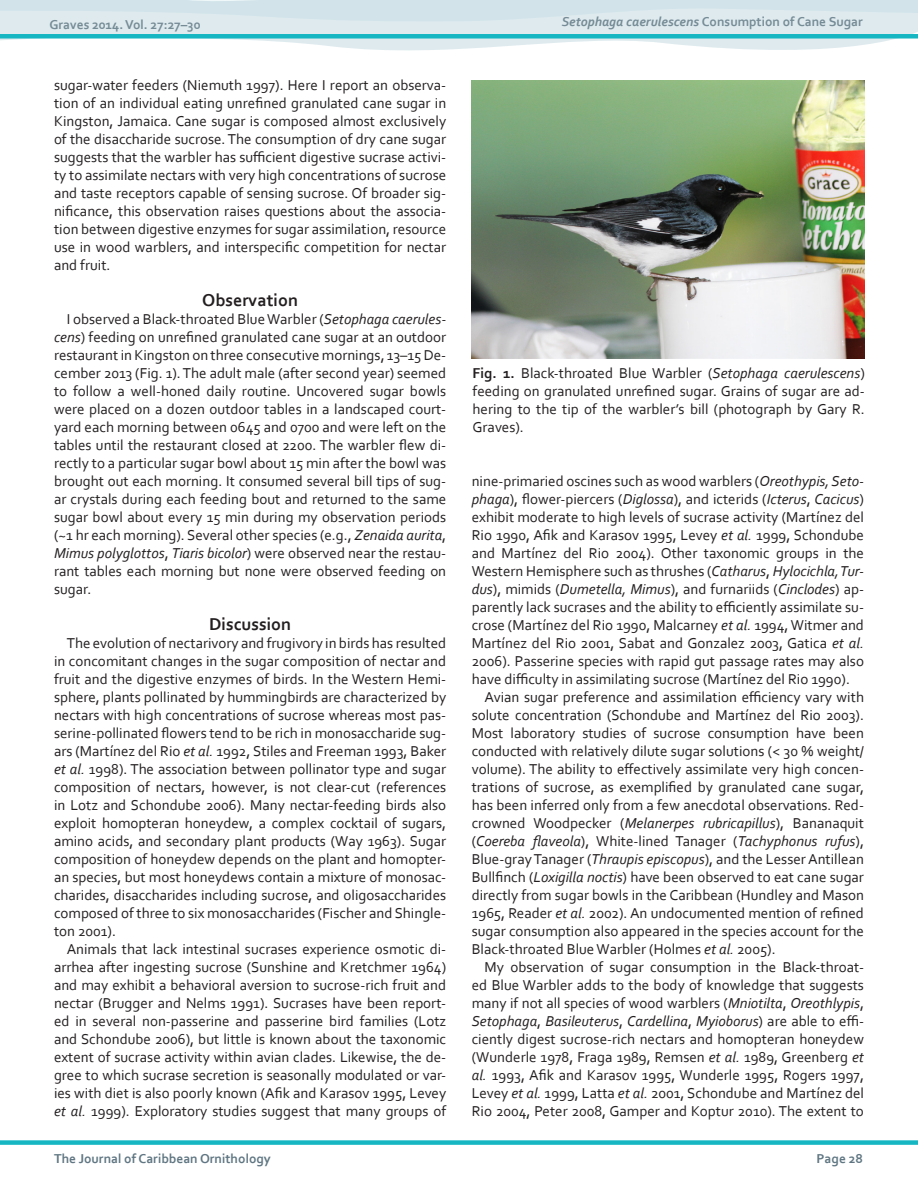
<style>
.page{position:relative;width:918px;height:1188px;background:#fff}
.page>*{position:absolute;margin:0;border:0;box-sizing:border-box;transform-origin:0 0}
.Body_Heading_1{font:700 18px "Corbel";color:#231f20}
.main_body_text{font:15px/18px "Corbel";color:#231f20;text-align:justify}
.Figure_Legend{font:15px/18px "Corbel";color:#231f20;text-align:justify}
.t1{font:700 13.5px "Corbel";color:#758b95}
.B_master_page_number{font:700 13.5px "Corbel";color:#5f7682}
.s1{font-style:italic}
.s2{font-weight:700}
</style>
<div class="page">
<svg style="left:0;top:0;width:918px;height:51px;fill:#deeaee"></svg>
<div style="left:0;top:1140px;width:918px;height:5px;background:#16b7c3"></div>
<img style="left:472px;top:81px;width:393px;height:277px">
<div style="left:0;top:34px;width:918px;height:5px;background:#16b7c3"></div>
<p class="t1" style="left:49px;top:16px;width:153px">Graves 2014. Vol. 27:27–30</p>
<p class="t1" style="left:562px;top:13px;width:303px"><span class="s1">Setophaga caerulescens</span> Consumption of Cane Sugar</p>
<p class="main_body_text" style="left:54px;top:76px;width:394px">sugar-water feeders (Niemuth 1997). Here I report an observa&shy;tion of an individual eating unrefined granulated cane sugar in Kingston, Jamaica. Cane sugar is composed almost exclusively of the disaccharide sucrose. The consumption of dry cane sugar suggests that the warbler has sufficient digestive sucrase activi&shy;ty to assimilate nectars with very high concentrations of sucrose and taste receptors capable of sensing sucrose. Of broader sig&shy;nificance, this observation raises questions about the associa&shy;tion between digestive enzymes for sugar assimilation, resource use in wood warblers, and interspecific competition for nectar and fruit.</p>
<p class="Body_Heading_1" style="left:202px;top:289px;width:97px">Observation</p>
<p class="main_body_text" style="left:54px;top:310px;width:394px;text-indent:13px">I observed a Black-throated Blue Warbler (<span class="s1">Setophaga caerules&shy;cens</span>) feeding on unrefined granulated cane sugar at an outdoor restaurant in Kingston on three consecutive mornings, 13–15 De&shy;cember 2013 (Fig. 1). The adult male (after second year) seemed to follow a well-honed daily routine. Uncovered sugar bowls were placed on a dozen outdoor tables in a landscaped court&shy;yard each morning between 0645 and 0700 and were left on the tables until the restaurant closed at 2200. The warbler flew di&shy;rectly to a particular sugar bowl about 15 min after the bowl was brought out each morning. It consumed several bill tips of sug&shy;ar crystals during each feeding bout and returned to the same sugar bowl about every 15 min during my observation periods (~1 hr each morning). Several other species (e.g., <span class="s1">Zenaida aurita</span>, <span class="s1">Mimus polyglottos</span>, <span class="s1">Tiaris bicolor</span>) were observed near the restau&shy;rant tables each morning but none were observed feeding on sugar.</p>
<p class="Body_Heading_1" style="left:209px;top:613px;width:83px">Discussion</p>
<p class="main_body_text" style="left:54px;top:634px;width:394px;text-indent:13px">The evolution of nectarivory and frugivory in birds has resulted in concomitant changes in the sugar composition of nectar and fruit and the digestive enzymes of birds. In the Western Hemi&shy;sphere, plants pollinated by hummingbirds are characterized by nectars with high concentrations of sucrose whereas most pas&shy;serine-pollinated flowers tend to be rich in monosaccharide sug&shy;ars (Martínez del Rio <span class="s1">et al.</span> 1992, Stiles and Freeman 1993, Baker <span class="s1">et al.</span> 1998). The association between pollinator type and sugar composition of nectars, however, is not clear-cut (references in Lotz and Schondube 2006). Many nectar-feeding birds also exploit homopteran honeydew, a complex cocktail of sugars, amino acids, and secondary plant products (Way 1963). Sugar composition of honeydew depends on the plant and homopter&shy;an species, but most honeydews contain a mixture of monosac&shy;charides, disaccharides including sucrose, and oligosaccharides composed of three to six monosaccharides (Fischer and Shingle&shy;ton 2001).</p>
<p class="main_body_text" style="left:54px;top:940px;width:394px;text-indent:13px">Animals that lack intestinal sucrases experience osmotic di&shy;arrhea after ingesting sucrose (Sunshine and Kretchmer 1964) and may exhibit a behavioral aversion to sucrose-rich fruit and nectar (Brugger and Nelms 1991). Sucrases have been report&shy;ed in several non-passerine and passerine bird families (Lotz and Schondube 2006), but little is known about the taxonomic extent of sucrase activity within avian clades. Likewise, the de&shy;gree to which sucrase secretion is seasonally modulated or var&shy;ies with diet is also poorly known (Afik and Karasov 1995, Levey <span class="s1">et al.</span> 1999). Exploratory studies suggest that many groups of</p>
<p class="Figure_Legend" style="left:473px;top:364px;width:394px"><span class="s2">Fig. 1.</span> Black-throated Blue Warbler (<span class="s1">Setophaga caerulescens</span>) feeding on granulated unrefined sugar. Grains of sugar are ad&shy;hering to the tip of the warbler’s bill (photograph by Gary R.<br>Graves).</p>
<p class="main_body_text" style="left:472px;top:472px;width:394px">nine-primaried oscines such as wood warblers (<span class="s1">Oreothypis, Seto&shy;phaga</span>), flower-piercers (<span class="s1">Diglossa</span>), and icterids (<span class="s1">Icterus</span>, <span class="s1">Cacicus</span>) exhibit moderate to high levels of sucrase activity (Martínez del Rio 1990, Afik and Karasov 1995, Levey <span class="s1">et al.</span> 1999, Schondube and Martínez del Rio 2004). Other taxonomic groups in the Western Hemisphere such as thrushes (<span class="s1">Catharus</span>, <span class="s1">Hylocichla, Tur&shy;dus</span>), mimids (<span class="s1">Dumetella, Mimus</span>), and furnariids (<span class="s1">Cinclodes</span>) ap&shy;parently lack sucrases and the ability to efficiently assimilate su&shy;crose (Martínez del Rio 1990, Malcarney <span class="s1">et al.</span> 1994, Witmer and Martínez del Rio 2001, Sabat and Gonzalez 2003, Gatica <span class="s1">et al.<br></span>2006). Passerine species with rapid gut passage rates may also have difficulty in assimilating sucrose (Martínez del Rio 1990).</p>
<p class="main_body_text" style="left:472px;top:688px;width:394px;text-indent:13px">Avian sugar preference and assimilation efficiency vary with solute concentration (Schondube and Martínez del Rio 2003).<br>Most laboratory studies of sucrose consumption have been conducted with relatively dilute sugar solutions (&lt; 30 % weight/ volume). The ability to effectively assimilate very high concen&shy;trations of sucrose, as exemplified by granulated cane sugar, has been inferred only from a few anecdotal observations. Red&shy;crowned Woodpecker (<span class="s1">Melanerpes rubricapillus</span>), Bananaquit (<span class="s1">Coereba flaveola</span>), White-lined Tanager (<span class="s1">Tachyphonus rufus</span>), Blue-gray Tanager (<span class="s1">Thraupis episcopus</span>), and the Lesser Antillean Bullfinch (<span class="s1">Loxigilla noctis</span>) have been observed to eat cane sugar directly from sugar bowls in the Caribbean (Hundley and Mason 1965, Reader <span class="s1">et al.</span> 2002). An undocumented mention of refined sugar consumption also appeared in the species account for the Black-throated Blue Warbler (Holmes <span class="s1">et al.</span> 2005).</p>
<p class="main_body_text" style="left:472px;top:958px;width:394px;text-indent:13px">My observation of sugar consumption in the Black-throat&shy;ed Blue Warbler adds to the body of knowledge that suggests many if not all species of wood warblers (<span class="s1">Mniotilta</span>, <span class="s1">Oreothlypis</span>, <span class="s1">Setophaga</span>, <span class="s1">Basileuterus</span>, <span class="s1">Cardellina</span>, <span class="s1">Myioborus</span>) are able to effi&shy;ciently digest sucrose-rich nectars and homopteran honeydew (Wunderle 1978, Fraga 1989, Remsen <span class="s1">et al.</span> 1989, Greenberg <span class="s1">et al.</span> 1993, Afik and Karasov 1995, Wunderle 1995, Rogers 1997, Levey <span class="s1">et al.</span> 1999, Latta <span class="s1">et al.</span> 2001, Schondube and Martínez del Rio 2004, Peter 2008, Gamper and Koptur 2010). The extent to</p>
<p class="B_master_page_number" style="left:54px;top:1150px;width:218px">The Journal of Caribbean Ornithology</p>
<p class="B_master_page_number" style="left:817px;top:1150px;width:48px">Page 28</p>
</div>
